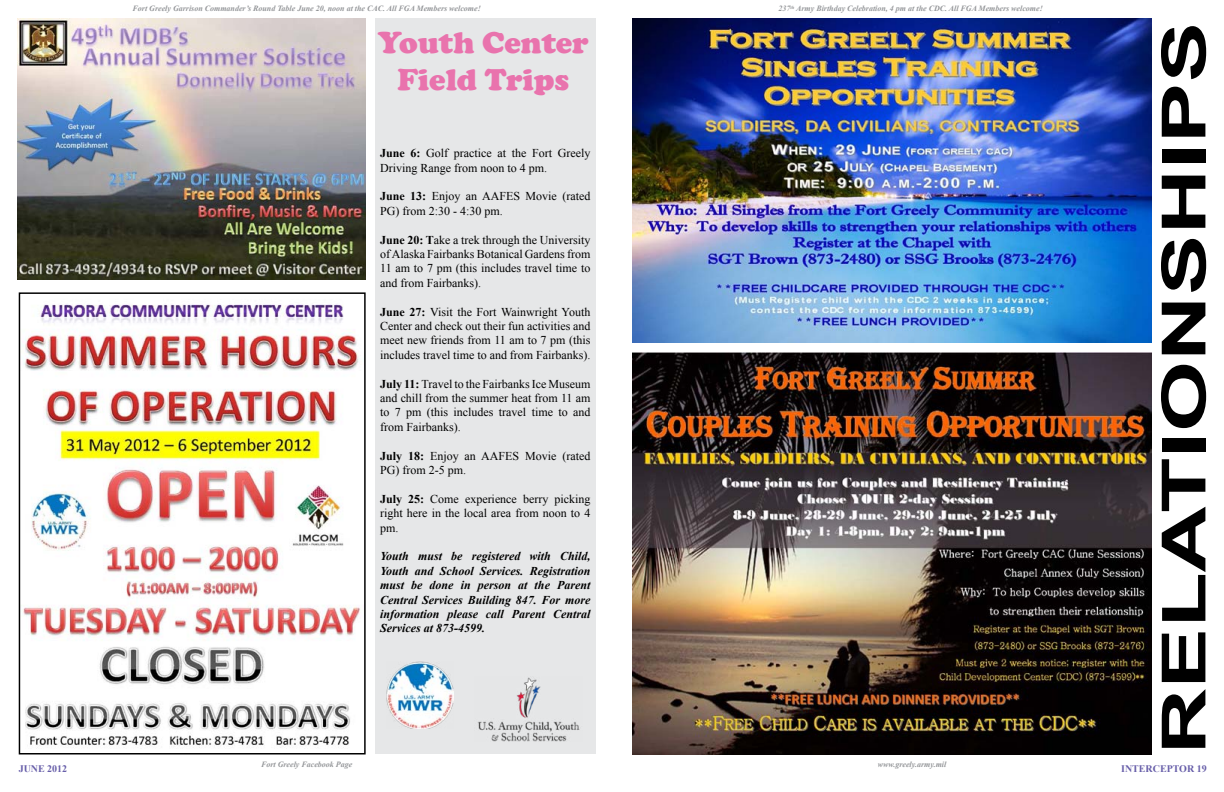
<style>
.page{position:relative;width:1224px;height:792px;background:#fff}
.page>*{position:absolute;margin:0;border:0;box-sizing:border-box;transform-origin:0 0}
.t1{font:700 61px "Arial";color:#000;scale:1.49 1}
.t2{font:900 31px/37.2px "Cooper";color:#e973ad;text-align:center}
.t3{font:12px/14.4px "Times New Roman";color:#000;text-align:justify}
.t4{font:italic 700 12px/14.4px "Times New Roman";color:#000;text-align:justify}
.t5{font:700 10px "Times New Roman";color:#675ea9}
.t6{font:italic 700 8px "Times New Roman";color:#939598}
.s1{font-weight:700}
</style>
<div class="page">
<div style="left:375px;top:18px;width:221px;height:736px;background:#e6e7e8"></div>
<img style="left:18px;top:18px;width:348px;height:261px">
<img style="left:632px;top:18px;width:520px;height:324px">
<img style="left:632px;top:353px;width:520px;height:402px">
<img style="left:23px;top:304px;width:337px;height:444px">
<div style="left:19px;top:292px;width:347px;height:463px;border:1px solid #000"></div>
<img style="left:387px;top:662px;width:67px;height:67px">
<img style="left:477px;top:677px;width:103px;height:64px">
<p class="t6" style="left:133px;top:3px;width:350px">Fort Greely Garrison Commander’s Round Table June 20, noon at the CAC. All FGA Members welcome!</p>
<p class="t6" style="left:779px;top:3px;width:266px">237<sup>th</sup> Army Birthday Celebration, 4 pm at the CDC. All FGA Members welcome!</p>
<h2 class="t2" style="left:378px;top:24px;width:212px">Youth Center<br>Field Trips</h2>
<p class="t3" style="left:380px;top:146px;width:212px"><span class="s1">June 6:</span> Golf practice at the Fort Greely<br>Driving Range from noon to 4 pm.</p>
<p class="t3" style="left:380px;top:189px;width:212px"><span class="s1">June 13:</span> Enjoy an AAFES Movie (rated<br>PG) from 2:30 - 4:30 pm.</p>
<p class="t3" style="left:380px;top:232px;width:212px"><span class="s1">June 20: T</span>ake a trek through the University of Alaska Fairbanks Botanical Gardens from 11 am to 7 pm (this includes travel time to and from Fairbanks).</p>
<p class="t3" style="left:380px;top:304px;width:212px"><span class="s1">June 27:</span> Visit the Fort Wainwright Youth Center and check out their fun activities and meet new friends from 11 am to 7 pm (this includes travel time to and from Fairbanks).</p>
<p class="t3" style="left:380px;top:376px;width:212px"><span class="s1">July 11:</span> Travel to the Fairbanks Ice Museum and chill from the summer heat from 11 am to 7 pm (this includes travel time to and from Fairbanks).</p>
<p class="t3" style="left:380px;top:448px;width:212px"><span class="s1">July 18:</span> Enjoy an AAFES Movie (rated<br>PG) from 2-5 pm.</p>
<p class="t3" style="left:380px;top:491px;width:212px"><span class="s1">July 25:</span> Come experience berry picking right here in the local area from noon to 4 pm.</p>
<p class="t4" style="left:380px;top:549px;width:212px">Youth must be registered with Child, Youth and School Services. Registration must be done in person at the Parent Central Services Building 847. For more information please call Parent Central Services at 873-4599.</p>
<h1 class="t1" style="left:1143px;top:755px;width:493px;rotate:-90deg">RELATIONSHIPS</h1>
<p class="t6" style="left:261px;top:759px;width:93px">Fort Greely Facebook Page</p>
<p class="t6" style="left:878px;top:759px;width:70px">www.greely.army.mil</p>
<p class="t5" style="left:19px;top:762px;width:50px">JUNE 2012</p>
<p class="t5" style="left:1121px;top:762px;width:87px">INTERCEPTOR 19</p>
</div>
